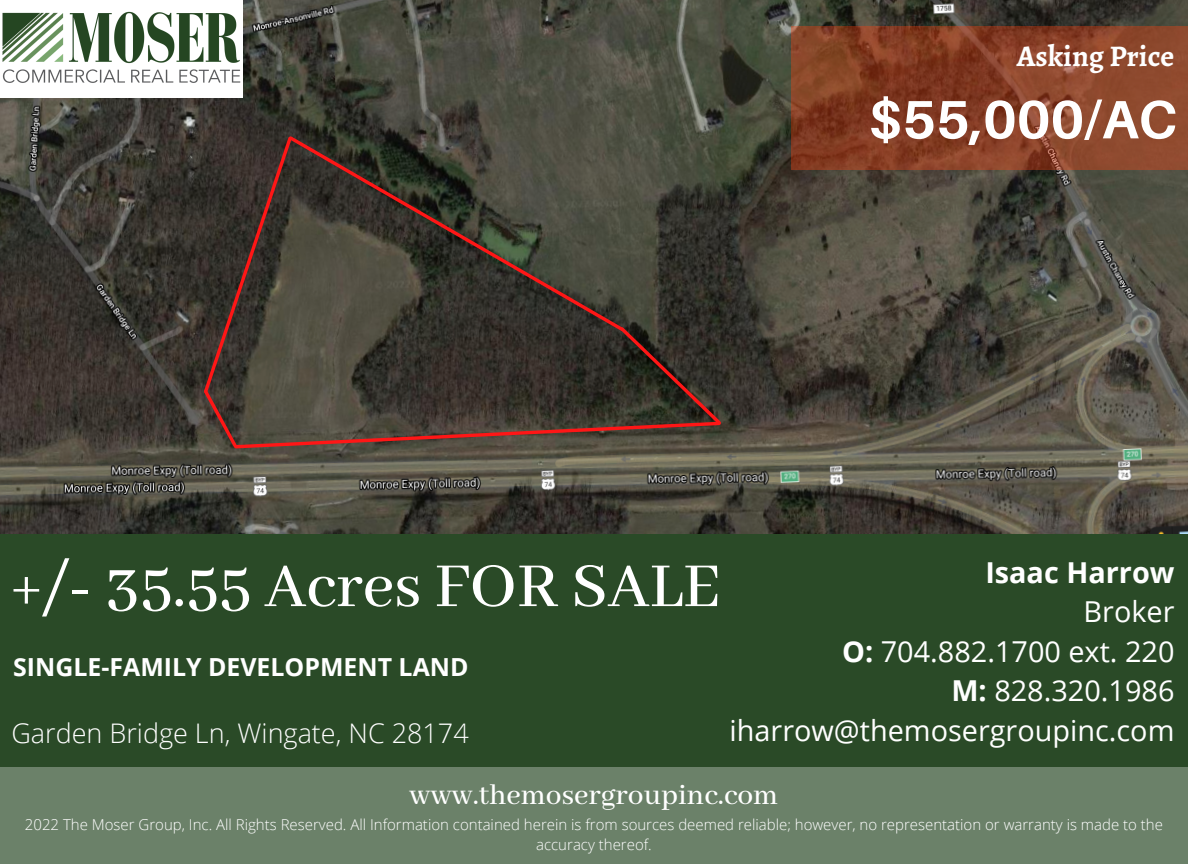
<style>
.page{position:relative;width:1188px;height:864px;background:#fff}
.page>*{position:absolute;margin:0;border:0;box-sizing:border-box;transform-origin:0 0}
.t1{font:500 69px "Abhaya Libre";color:#fff}
.t2{font:700 54px "Aileron";color:#fff}
.t3{font:500 31.5px "Abhaya Libre";color:#fff}
.t4{font:700 30px "Alegreya";color:#fff}
.t5{font:28.8px "Open Sans";color:#fff}
.t6{font:700 28.8px "Open Sans";color:#fff}
.t7{font:300 27px "Open Sans";color:#fff}
.t8{font:700 24.9px "Open Sans";color:#fff}
.t9{font:300 15px/20.2px "Open Sans";color:#fff;text-align:center}
.s1{font-weight:700}
</style>
<div class="page">
<div style="left:0;top:767px;width:1188px;height:97px;background:#6b8169"></div>
<img style="left:0;top:0;width:1188px;height:534px">
<svg style="left:791px;top:26px;width:397px;height:144px;background:#874127"></svg>
<div style="left:0;top:534px;width:1188px;height:233px;background:#2a4a27"></div>
<svg style="left:201px;top:134px;width:523px;height:316px;background:#433931"></svg>
<svg style="left:286px;top:134px;width:341px;height:200px;background:#433f35"></svg>
<div style="left:0;top:0;width:243px;height:98px;background:#fff"></div>
<img style="left:2px;top:9px;width:242px;height:77px">
<p class="t4" style="left:1017px;top:35px;width:159px">Asking Price</p>
<p class="t2" style="left:869px;top:86px;width:310px">$55,000/AC</p>
<p class="t1" style="left:11px;top:548px;width:711px">+/- 35.55 Acres FOR SALE</p>
<p class="t6" style="left:985px;top:552px;width:191px">Isaac Harrow</p>
<p class="t5" style="left:1084px;top:592px;width:92px">Broker</p>
<p class="t5" style="left:842px;top:631px;width:334px"><span class="s1">O:</span> 704.882.1700 ext. 220</p>
<p class="t5" style="left:951px;top:670px;width:225px"><span class="s1">M:</span> 828.320.1986</p>
<p class="t5" style="left:730px;top:710px;width:446px">iharrow@themosergroupinc.com</p>
<p class="t3" style="left:409px;top:777px;width:371px">www.themosergroupinc.com</p>
<p class="t9" style="left:25px;top:814px;width:1140px">2022 The Moser Group, Inc. All Rights Reserved. All Information contained herein is from sources deemed reliable; however, no representation or warranty is made to the accuracy thereof.</p>
<p class="t8" style="left:13px;top:649px;width:457px">SINGLE-FAMILY DEVELOPMENT LAND</p>
<p class="t7" style="left:11px;top:714px;width:459px">Garden Bridge Ln, Wingate, NC 28174</p>
</div>
